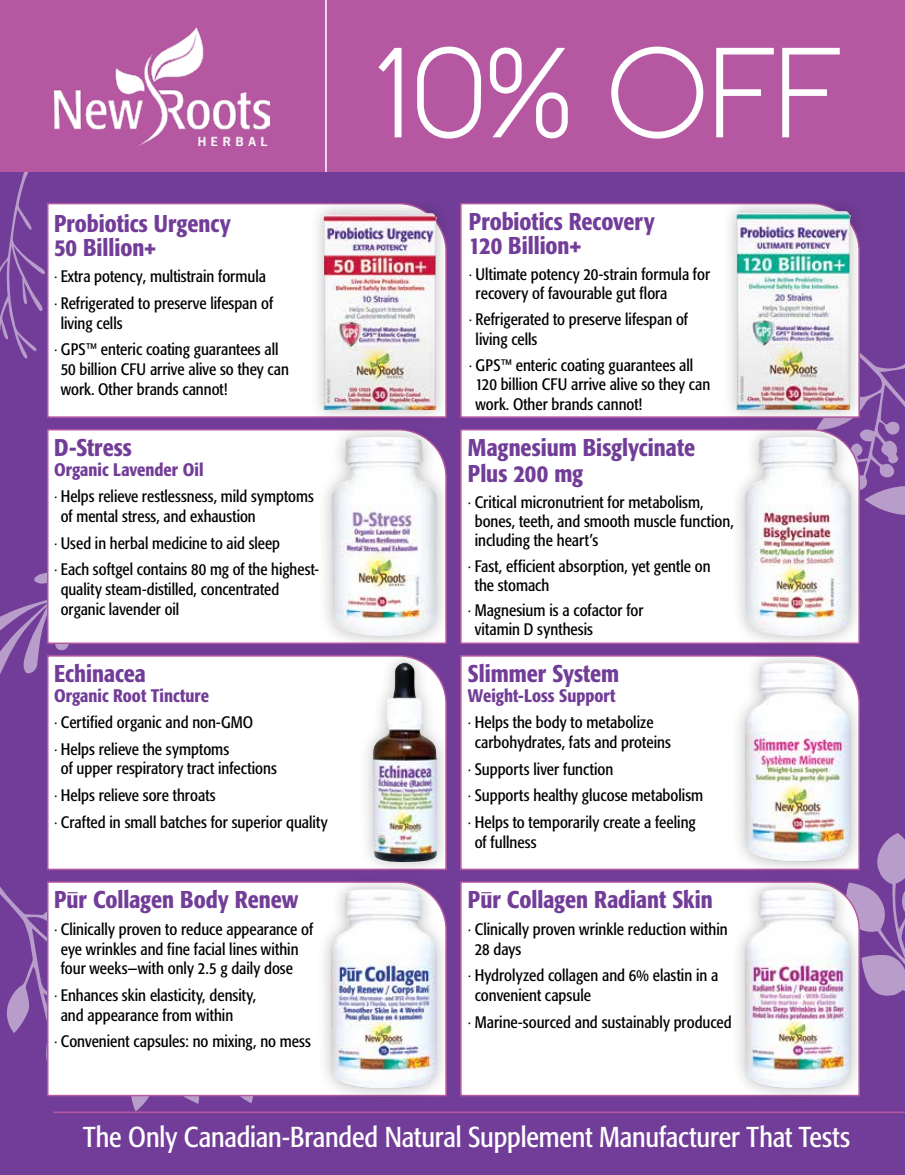
<style>
.page{position:relative;width:905px;height:1175px;background:#fff}
.page>*{position:absolute;margin:0;border:0;box-sizing:border-box;transform-origin:0 0}
.t1{font:127.8px "Money Penny Sans";color:#fff}
.t2{font:condensed 28.5px "Formata";letter-spacing:-.005em;color:#fff}
.t3{font:500 condensed 24px/24px "Formata";color:#723d98}
.t4{font:500 condensed 18px "Formata";color:#723d98}
.t5{font:condensed 16.5px/19.8px "Formata";color:#000}
.s1{font-weight:300;font-stretch:normal}
</style>
<div class="page">
<div style="left:0;top:0;width:904px;height:1174px;background:#723d98"></div>
<svg style="left:0;top:573px;width:69px;height:101px"></svg>
<svg style="left:866px;top:833px;width:38px;height:163px"></svg>
<svg style="left:0;top:172px;width:45px;height:187px"></svg>
<svg style="left:6px;top:912px;width:247px;height:199px"></svg>
<svg style="left:6px;top:1091px;width:99px;height:20px"></svg>
<svg style="left:865px;top:357px;width:39px;height:158px"></svg>
<div style="left:47px;top:203px;width:261px;height:215px;background:#fff"></div>
<div style="left:46px;top:429px;width:270px;height:215px;background:#fff"></div>
<div style="left:46px;top:654px;width:311px;height:216px;background:#fff"></div>
<div style="left:46px;top:881px;width:269px;height:216px;background:#fff"></div>
<div style="left:460px;top:203px;width:261px;height:215px;background:#fff"></div>
<div style="left:460px;top:429px;width:269px;height:215px;background:#fff"></div>
<div style="left:460px;top:655px;width:269px;height:215px;background:#fff"></div>
<div style="left:460px;top:881px;width:269px;height:216px;background:#fff"></div>
<div style="left:729px;top:874px;width:137px;height:229px;background:#000;opacity:.25"></div>
<img style="left:744px;top:889px;width:107px;height:199px">
<div style="left:315px;top:873px;width:137px;height:230px;background:#000;opacity:.25"></div>
<img style="left:331px;top:889px;width:106px;height:199px">
<div style="left:729px;top:647px;width:136px;height:229px;background:#000;opacity:.25"></div>
<img style="left:745px;top:663px;width:106px;height:198px">
<div style="left:357px;top:648px;width:95px;height:229px;background:#000;opacity:.25"></div>
<img style="left:373px;top:662px;width:64px;height:200px">
<hr style="left:53px;top:1111px;width:851px;height:2px;background:#b557a1">
<div style="left:0;top:0;width:904px;height:172px;background:#b557a1"></div>
<img style="left:54px;top:27px;width:215px;height:118px">
<hr style="left:325px;top:0;width:2px;height:172px;background:#fff">
<div style="left:308px;top:198px;width:143px;height:227px;background:#000;opacity:.25"></div>
<img style="left:323px;top:213px;width:114px;height:197px">
<div style="left:729px;top:421px;width:137px;height:230px;background:#000;opacity:.25"></div>
<img style="left:744px;top:437px;width:106px;height:199px">
<div style="left:316px;top:421px;width:136px;height:230px;background:#000;opacity:.25"></div>
<img style="left:331px;top:437px;width:105px;height:199px">
<svg style="left:0;top:852px;width:265px;height:60px"></svg>
<div style="left:721px;top:196px;width:144px;height:229px;background:#000;opacity:.25"></div>
<img style="left:736px;top:211px;width:114px;height:199px">
<h3 class="t3" style="left:54px;top:211px;width:178px">Probiotics Urgency<br>50 Billion+</h3>
<p class="t5" style="left:54px;top:263px;width:221px;line-height:26.5px"><span class="s1">·</span> Extra potency, multistrain formula <span class="s1">·</span> Refrigerated to preserve lifespan of</p>
<p class="t5" style="left:54px;top:310px;width:226px;line-height:26.5px;text-indent:7px">living cells<br><span class="s1">·</span> GPS™ enteric coating guarantees all</p>
<p class="t5" style="left:61px;top:359px;width:230px">50 billion CFU arrive alive so they can work. Other brands cannot!</p>
<h3 class="t3" style="left:54px;top:435px;width:79px">D-Stress</h3>
<p class="t4" style="left:54px;top:458px;width:151px">Organic Lavender Oil</p>
<p class="t5" style="left:61px;top:486px;width:254px;text-indent:-7px"><span class="s1">·</span> Helps relieve restlessness, mild symptoms of mental stress, and exhaustion</p>
<p class="t5" style="left:54px;top:529px;width:266px;line-height:26.5px"><span class="s1">·</span> Used in herbal medicine to aid sleep<br><span class="s1">·</span> Each softgel contains 80 mg of the highest-</p>
<p class="t5" style="left:61px;top:579px;width:220px">quality steam‑distilled, concentrated organic lavender oil</p>
<h3 class="t3" style="left:54px;top:661px;width:93px">Echinacea</h3>
<p class="t4" style="left:54px;top:684px;width:156px">Organic Root Tincture</p>
<p class="t5" style="left:54px;top:709px;width:201px;line-height:26.5px"><span class="s1">·</span> Certified organic and non-GMO <span class="s1">·</span> Helps relieve the symptoms</p>
<p class="t5" style="left:54px;top:755px;width:275px;line-height:26.5px;text-indent:7px">of upper respiratory tract infections<br><span class="s1">·</span> Helps relieve sore throats<br><span class="s1">·</span> Crafted in small batches for superior quality</p>
<h3 class="t3" style="left:54px;top:887px;width:246px">Pur Collagen Body Renew</h3>
<p class="t5" style="left:61px;top:919px;width:254px;text-indent:-7px"><span class="s1">·</span> Clinically proven to reduce appearance of eye wrinkles and fine facial lines within four weeks—with only 2.5 g daily dose</p>
<p class="t5" style="left:61px;top:985px;width:197px;text-indent:-7px"><span class="s1">·</span> Enhances skin elasticity, density, and appearance from within</p>
<p class="t5" style="left:54px;top:1031px;width:258px"><span class="s1">·</span> Convenient capsules: no mixing, no mess</p>
<h1 class="t1" style="left:372px;top:24px;width:474px">10% Off</h1>
<h3 class="t3" style="left:469px;top:209px;width:187px">Probiotics Recovery<br>120 Billion+</h3>
<p class="t5" style="left:475px;top:264px;width:236px;line-height:19.4px;text-indent:-7px"><span class="s1">·</span> Ultimate potency 20-strain formula for recovery of favourable gut flora</p>
<p class="t5" style="left:475px;top:310px;width:214px;line-height:19.4px;text-indent:-7px"><span class="s1">·</span> Refrigerated to preserve lifespan of living cells</p>
<p class="t5" style="left:475px;top:355px;width:236px;text-indent:-7px"><span class="s1">·</span> GPS™ enteric coating guarantees all<br>120 billion CFU arrive alive so they can work. Other brands cannot!</p>
<h3 class="t3" style="left:468px;top:434px;width:228px;line-height:26.4px">Magnesium Bisglycinate<br>Plus 200 mg</h3>
<p class="t5" style="left:474px;top:493px;width:261px;line-height:18.9px;text-indent:-7px"><span class="s1">·</span> Critical micronutrient for metabolism, bones, teeth, and smooth muscle function, including the heart’s</p>
<p class="t5" style="left:474px;top:556px;width:237px;line-height:18.9px;text-indent:-7px"><span class="s1">·</span> Fast, efficient absorption, yet gentle on the stomach</p>
<p class="t5" style="left:474px;top:601px;width:170px;line-height:19px;text-indent:-7px"><span class="s1">·</span> Magnesium is a cofactor for vitamin D synthesis</p>
<h3 class="t3" style="left:468px;top:661px;width:153px">Slimmer System</h3>
<p class="t4" style="left:468px;top:684px;width:149px">Weight-Loss Support</p>
<p class="t5" style="left:474px;top:713px;width:198px;text-indent:-7px"><span class="s1">·</span> Helps the body to metabolize carbohydrates, fats and proteins</p>
<p class="t5" style="left:468px;top:755px;width:237px;line-height:26.5px"><span class="s1">·</span> Supports liver function<br><span class="s1">·</span> Supports healthy glucose metabolism <span class="s1">·</span> Helps to temporarily create a feeling</p>
<p class="t5" style="left:474px;top:832px;width:63px">of fullness</p>
<h3 class="t3" style="left:468px;top:887px;width:246px">Pur Collagen Radiant Skin</h3>
<p class="t5" style="left:474px;top:919px;width:254px;text-indent:-7px"><span class="s1">·</span> Clinically proven wrinkle reduction within<br>28 days</p>
<p class="t5" style="left:474px;top:965px;width:245px;text-indent:-7px"><span class="s1">·</span> Hydrolyzed collagen and 6% elastin in a convenient capsule</p>
<p class="t5" style="left:468px;top:1012px;width:265px"><span class="s1">·</span> Marine-sourced and sustainably produced</p>
<h2 class="t2" style="left:83px;top:1120px;width:768px">The Only Canadian-Branded Natural Supplement Manufacturer That Tests</h2>
</div>
